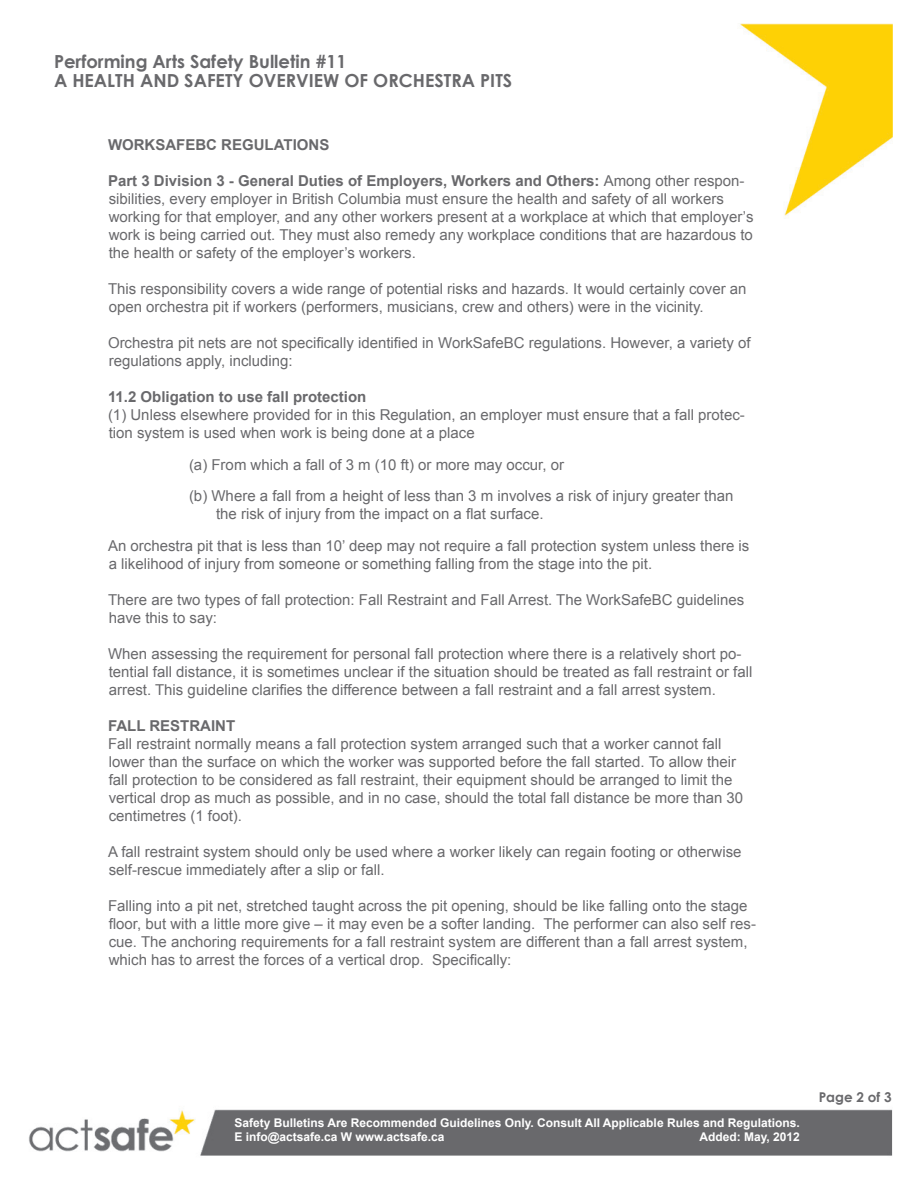
<style>
.page{position:relative;width:918px;height:1188px;background:#fff}
.page>*{position:absolute;margin:0;border:0;box-sizing:border-box;transform-origin:0 0}
.t1{font:700 18px/19.5px "Century Gothic";color:#69696c}
.bodytext{font:15px/18px "Arial";color:#69696c}
.a__paragraphs{font:15px/18px "Arial";color:#69696c}
.bodytext-2{font:700 15px "Arial";color:#69696c}
.t2{font:700 13.5px "Century Gothic";color:#69696c}
.t3{font:700 12px "Arial";color:#fff}
.s1{font-weight:700}
</style>
<div class="page">
<img style="left:29px;top:23px;width:864px;height:1133px">
<p class="t1" style="left:54px;top:50px;width:460px">Performing Arts Safety Bulletin #11<br>A HEALTH AND SAFETY OVERVIEW OF ORCHESTRA PITS</p>
<p class="bodytext-2" style="left:108px;top:135px;width:223px">WORKSAFEBC REGULATIONS</p>
<p class="bodytext" style="left:108px;top:172px;width:647px"><span class="s1">Part 3 Division 3 - General Duties of Employers, Workers and Others:</span> Among other respon&shy;sibilities, every employer in British Columbia must ensure the health and safety of all workers working for that employer, and any other workers present at a workplace at which that employer’s work is being carried out. They must also remedy any workplace conditions that are hazardous to the health or safety of the employer’s workers.</p>
<p class="bodytext" style="left:108px;top:280px;width:640px">This responsibility covers a wide range of potential risks and hazards. It would certainly cover an open orchestra pit if workers (performers, musicians, crew and others) were in the vicinity.</p>
<p class="bodytext" style="left:108px;top:334px;width:644px">Orchestra pit nets are not specifically identified in WorkSafeBC regulations. However, a variety of regulations apply, including:</p>
<p class="bodytext-2" style="left:108px;top:387px;width:260px">11.2 Obligation to use fall protection</p>
<p class="bodytext" style="left:108px;top:406px;width:638px">(1) Unless elsewhere provided for in this Regulation, an employer must ensure that a fall protec&shy;tion system is used when work is being done at a place</p>
<p class="a__paragraphs" style="left:189px;top:456px;width:377px">(a) From which a fall of 3 m (10 ft) or more may occur, or</p>
<p class="a__paragraphs" style="left:216px;top:487px;width:519px;text-indent:-27px">(b) Where a fall from a height of less than 3 m involves a risk of injury greater than the risk of injury from the impact on a flat surface.</p>
<p class="bodytext" style="left:108px;top:537px;width:643px">An orchestra pit that is less than 10’ deep may not require a fall protection system unless there is a likelihood of injury from someone or something falling from the stage into the pit.</p>
<p class="bodytext" style="left:108px;top:591px;width:638px">There are two types of fall protection: Fall Restraint and Fall Arrest. The WorkSafeBC guidelines have this to say:</p>
<p class="bodytext" style="left:108px;top:645px;width:646px">When assessing the requirement for personal fall protection where there is a relatively short po&shy;tential fall distance, it is sometimes unclear if the situation should be treated as fall restraint or fall arrest. This guideline clarifies the difference between a fall restraint and a fall arrest system.</p>
<p class="bodytext-2" style="left:108px;top:716px;width:129px">FALL RESTRAINT</p>
<p class="bodytext" style="left:108px;top:735px;width:637px">Fall restraint normally means a fall protection system arranged such that a worker cannot fall lower than the surface on which the worker was supported before the fall started. To allow their fall protection to be considered as fall restraint, their equipment should be arranged to limit the vertical drop as much as possible, and in no case, should the total fall distance be more than 30 centimetres (1 foot).</p>
<p class="bodytext" style="left:108px;top:843px;width:635px">A fall restraint system should only be used where a worker likely can regain footing or otherwise self-rescue immediately after a slip or fall.</p>
<p class="bodytext" style="left:108px;top:897px;width:649px">Falling into a pit net, stretched taught across the pit opening, should be like falling onto the stage floor, but with a little more give – it may even be a softer landing. The performer can also self res&shy;cue. The anchoring requirements for a fall restraint system are different than a fall arrest system, which has to arrest the forces of a vertical drop. Specifically:</p>
<p class="t3" style="left:234px;top:1114px;width:567px">Safety Bulletins Are Recommended Guidelines Only. Consult All Applicable Rules and Regulations.</p>
<p class="t3" style="left:234px;top:1129px;width:211px">E info@actsafe.ca W www.actsafe.ca</p>
<p class="t3" style="left:699px;top:1129px;width:102px">Added: May, 2012</p>
<p class="t2" style="left:819px;top:1087px;width:74px">Page 2 of 3</p>
</div>
